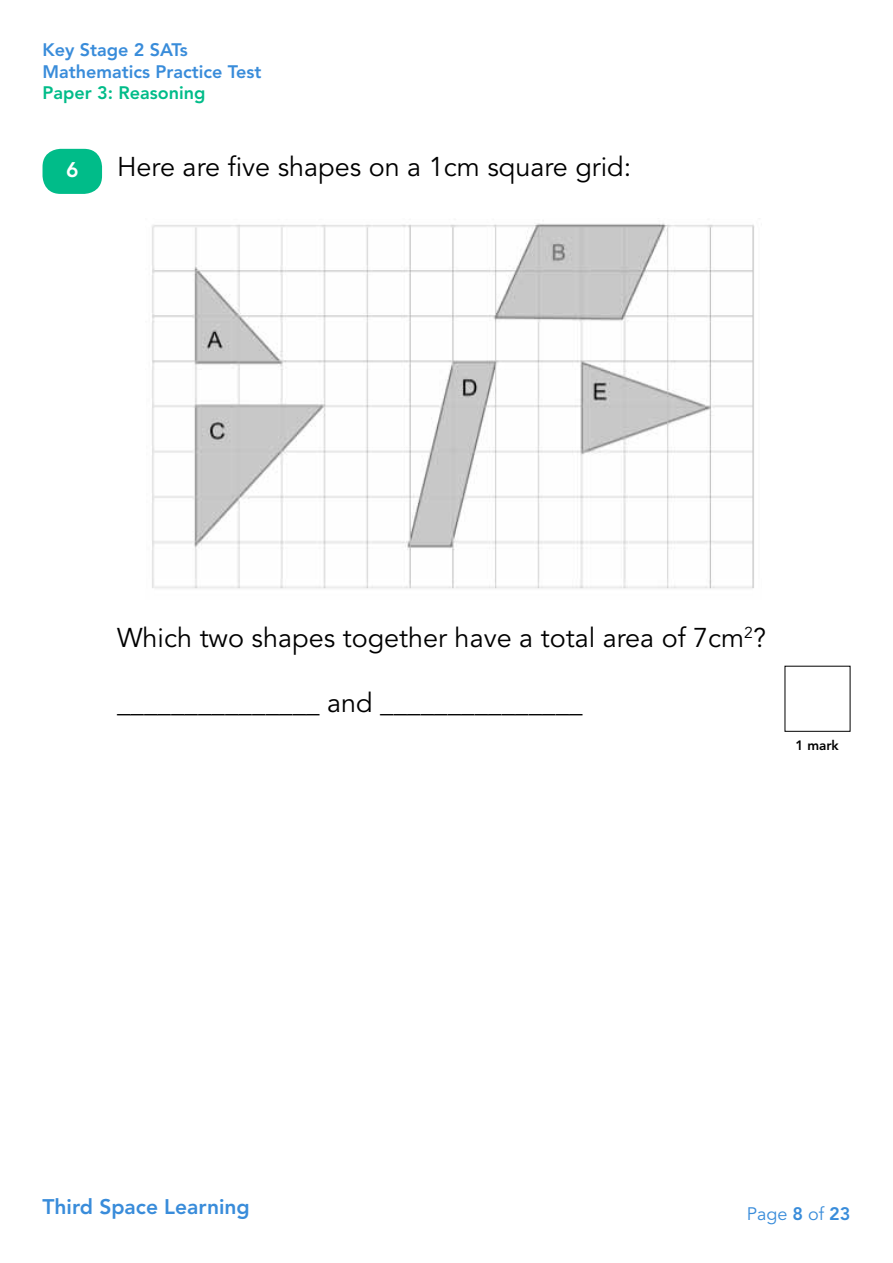
<style>
.page{position:relative;width:893px;height:1263px;background:#fff}
.page>*{position:absolute;margin:0;border:0;box-sizing:border-box;transform-origin:0 0}
.t1{font:27px "Avenir";color:#000}
.t2{font:800 21px "Avenir";color:#398cda}
.t3{font:800 21px "Avenir";color:#fff}
.t4{font:800 18px/21.6px "Avenir";color:#398cda}
.t5{font:800 18px "Avenir";color:#00bc89}
.t6{font:18px "Avenir";color:#398cda}
.t7{font:800 13.5px "Avenir";color:#000}
.s1{font-weight:800}
</style>
<div class="page">
<div style="left:43px;top:149px;width:59px;height:45px;background:#00bc89;border-radius:18px"></div>
<img style="left:152px;top:223px;width:602px;height:366px">
<p class="t4" style="left:43px;top:39px;width:221px">Key Stage 2 SATs<br>Mathematics Practice Test</p>
<p class="t5" style="left:43px;top:82px;width:164px">Paper 3: Reasoning</p>
<p class="t3" style="left:66px;top:157px;width:14px">6</p>
<p class="t1" style="left:117px;top:151px;width:516px">Here are five shapes on a 1cm square grid:</p>
<p class="t1" style="left:117px;top:623px;width:650px">Which two shapes together have a total area of 7cm<sup>2</sup>?</p>
<p class="t1" style="left:117px;top:687px;width:467px">_______________ and _______________</p>
<p class="t7" style="left:795px;top:737px;width:45px">1 mark</p>
<p class="t2" style="left:43px;top:1194px;width:209px">Third Space Learning</p>
<p class="t6" style="left:747px;top:1204px;width:105px">Page <span class="s1">8</span> of <span class="s1">23</span></p>
</div>
